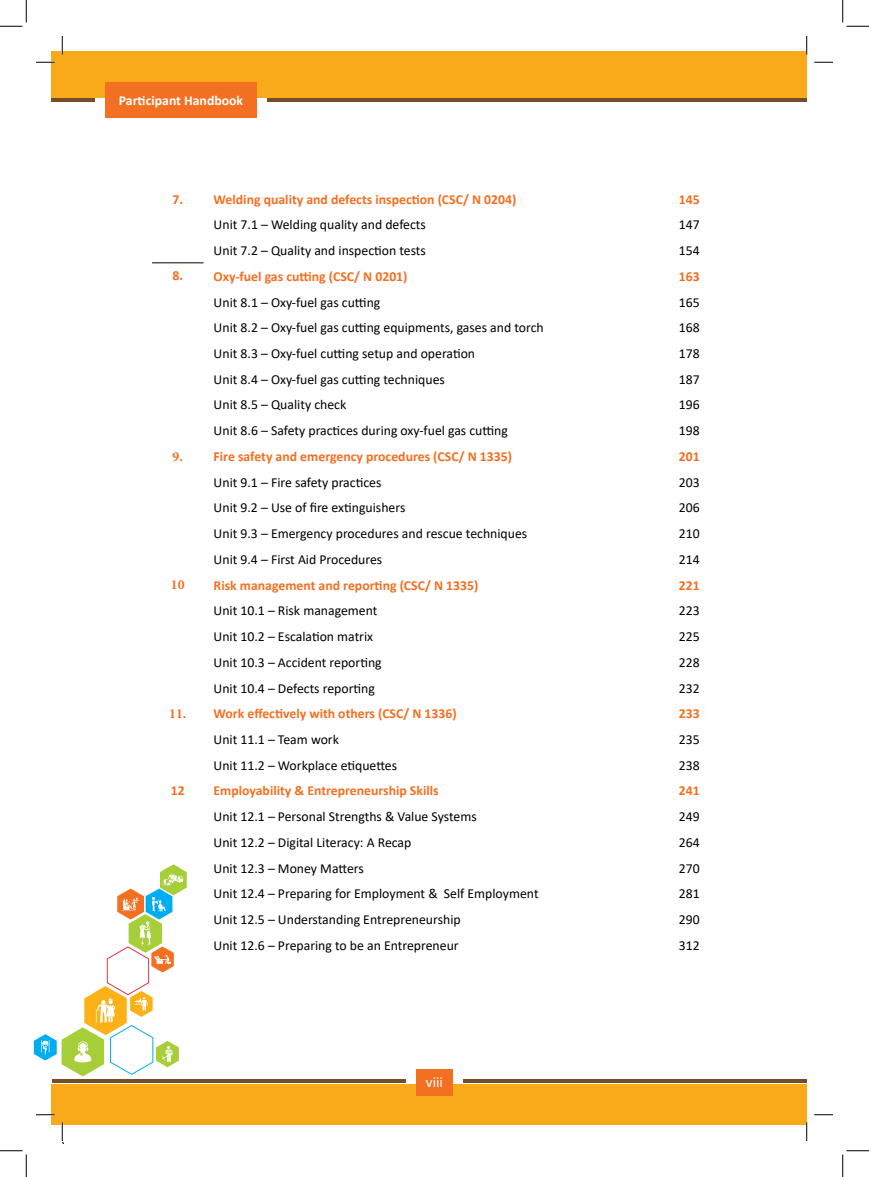
<style>
.page{position:relative;width:869px;height:1177px;background:#fff}
.page>*{position:absolute;margin:0;border:0;box-sizing:border-box;transform-origin:0 0}
.t1{font:15px "Calibri";color:#fff}
.t2{font:13.75px "Calibri";color:#000}
.t3{font:700 13.75px "Calibri";color:#f36f21}
.t4{font:700 13.75px "Calibri";color:#fff}
.t5{font:700 13.75px "Minion Pro";color:#f36f21}
.s1{font-family:"Minion Pro"}
</style>
<div class="page">
<hr style="left:152px;top:263px;width:51px;height:1px;background:#000">
<svg style="left:34px;top:864px;width:153px;height:212px"></svg>
<div style="left:52px;top:1084px;width:754px;height:41px;background:#f8aa1b"></div>
<hr style="left:52px;top:1079px;width:353px;height:3px;background:#754d29">
<div style="left:416px;top:1069px;width:36px;height:26px;background:#f36f21"></div>
<hr style="left:463px;top:1079px;width:343px;height:3px;background:#754d29">
<div style="left:52px;top:52px;width:754px;height:46px;background:#f8aa1b"></div>
<hr style="left:52px;top:98px;width:43px;height:4px;background:#754d29">
<div style="left:105px;top:82px;width:152px;height:36px;background:#f36f21"></div>
<hr style="left:267px;top:98px;width:539px;height:4px;background:#754d29">
<svg style="left:36px;top:61px;width:19px;height:2px"></svg>
<svg style="left:814px;top:61px;width:19px;height:2px"></svg>
<svg style="left:36px;top:1114px;width:19px;height:1px"></svg>
<svg style="left:814px;top:1114px;width:19px;height:1px"></svg>
<svg style="left:61px;top:36px;width:2px;height:19px"></svg>
<svg style="left:61px;top:1122px;width:4px;height:22px"></svg>
<svg style="left:806px;top:36px;width:1px;height:19px"></svg>
<svg style="left:806px;top:1122px;width:1px;height:19px"></svg>
<svg style="left:0;top:0;width:27px;height:27px"></svg>
<svg style="left:0;top:1150px;width:27px;height:27px"></svg>
<svg style="left:842px;top:0;width:27px;height:27px"></svg>
<svg style="left:842px;top:1150px;width:27px;height:27px"></svg>
<p class="t4" style="left:119px;top:91px;width:126px">Participant Handbook</p>
<p class="t3" style="left:172px;top:190px;width:345px">7. Welding quality and defects inspection (CSC/ N 0204)</p>
<p class="t3" style="left:679px;top:190px;width:22px">145</p>
<p class="t2" style="left:214px;top:215px;width:214px">Unit 7.1 – Welding quality and defects</p>
<p class="t2" style="left:679px;top:215px;width:22px">147</p>
<p class="t2" style="left:214px;top:241px;width:214px">Unit 7.2 – Quality and inspection tests</p>
<p class="t2" style="left:679px;top:241px;width:22px">154</p>
<p class="t3" style="left:172px;top:267px;width:237px">8. Oxy-fuel gas cutting (CSC/ N 0201)</p>
<p class="t3" style="left:679px;top:267px;width:22px">163</p>
<p class="t2" style="left:214px;top:292px;width:168px">Unit 8.1 – Oxy-fuel gas cutting</p>
<p class="t2" style="left:679px;top:292px;width:22px">165</p>
<p class="t2" style="left:214px;top:318px;width:331px">Unit 8.2 – Oxy-fuel gas cutting equipments, gases and torch</p>
<p class="t2" style="left:679px;top:318px;width:22px">168</p>
<p class="t2" style="left:214px;top:344px;width:263px">Unit 8.3 – Oxy-fuel cutting setup and operation</p>
<p class="t2" style="left:679px;top:344px;width:22px">178</p>
<p class="t2" style="left:214px;top:370px;width:233px">Unit 8.4 – Oxy-fuel gas cutting techniques</p>
<p class="t2" style="left:679px;top:370px;width:22px">187</p>
<p class="t2" style="left:214px;top:395px;width:134px">Unit 8.5 – Quality check</p>
<p class="t2" style="left:679px;top:395px;width:22px">196</p>
<p class="t2" style="left:214px;top:421px;width:296px">Unit 8.6 – Safety practices during oxy-fuel gas cutting</p>
<p class="t2" style="left:679px;top:421px;width:22px">198</p>
<p class="t3" style="left:173px;top:447px;width:341px"><span class="s1">9.</span> Fire safety and emergency procedures (CSC/ N 1335)</p>
<p class="t3" style="left:679px;top:447px;width:22px">201</p>
<p class="t2" style="left:214px;top:473px;width:169px">Unit 9.1 – Fire safety practices</p>
<p class="t2" style="left:679px;top:473px;width:22px">203</p>
<p class="t2" style="left:214px;top:498px;width:193px">Unit 9.2 – Use of fire extinguishers</p>
<p class="t2" style="left:679px;top:498px;width:22px">206</p>
<p class="t2" style="left:214px;top:524px;width:315px">Unit 9.3 – Emergency procedures and rescue techniques</p>
<p class="t2" style="left:679px;top:524px;width:22px">210</p>
<p class="t2" style="left:214px;top:550px;width:170px">Unit 9.4 – First Aid Procedures</p>
<p class="t2" style="left:679px;top:550px;width:22px">214</p>
<p class="t5" style="left:171px;top:575px;width:15px">10</p>
<p class="t3" style="left:214px;top:575px;width:266px">Risk management and reporting (CSC/ N 1335)</p>
<p class="t3" style="left:679px;top:575px;width:22px">221</p>
<p class="t2" style="left:214px;top:601px;width:165px">Unit 10.1 – Risk management</p>
<p class="t2" style="left:679px;top:601px;width:22px">223</p>
<p class="t2" style="left:214px;top:627px;width:161px">Unit 10.2 – Escalation matrix</p>
<p class="t2" style="left:679px;top:627px;width:22px">225</p>
<p class="t2" style="left:214px;top:653px;width:170px">Unit 10.3 – Accident reporting</p>
<p class="t2" style="left:679px;top:653px;width:22px">228</p>
<p class="t2" style="left:214px;top:678px;width:163px">Unit 10.4 – Defects reporting</p>
<p class="t2" style="left:679px;top:678px;width:22px">232</p>
<p class="t3" style="left:169px;top:704px;width:289px"><span class="s1">11.</span> Work effectively with others (CSC/ N 1336)</p>
<p class="t3" style="left:679px;top:704px;width:22px">233</p>
<p class="t2" style="left:213px;top:730px;width:127px">Unit 11.1 – Team work</p>
<p class="t2" style="left:679px;top:730px;width:22px">235</p>
<p class="t2" style="left:213px;top:756px;width:185px">Unit 11.2 – Workplace etiquettes</p>
<p class="t2" style="left:679px;top:756px;width:22px">238</p>
<p class="t3" style="left:171px;top:781px;width:15px">12</p>
<p class="t3" style="left:213px;top:781px;width:227px">Employability &amp; Entrepreneurship Skills</p>
<p class="t3" style="left:679px;top:781px;width:22px">241</p>
<p class="t2" style="left:213px;top:807px;width:265px">Unit 12.1 – Personal Strengths &amp; Value Systems</p>
<p class="t2" style="left:679px;top:807px;width:22px">249</p>
<p class="t2" style="left:213px;top:833px;width:199px">Unit 12.2 – Digital Literacy: A Recap</p>
<p class="t2" style="left:679px;top:833px;width:22px">264</p>
<p class="t2" style="left:213px;top:858px;width:152px">Unit 12.3 – Money Matters</p>
<p class="t2" style="left:679px;top:858px;width:22px">270</p>
<p class="t2" style="left:213px;top:884px;width:326px">Unit 12.4 – Preparing for Employment &amp; Self Employment</p>
<p class="t2" style="left:679px;top:884px;width:22px">281</p>
<p class="t2" style="left:213px;top:910px;width:249px">Unit 12.5 – Understanding Entrepreneurship</p>
<p class="t2" style="left:679px;top:910px;width:22px">290</p>
<p class="t2" style="left:213px;top:936px;width:247px">Unit 12.6 – Preparing to be an Entrepreneur</p>
<p class="t2" style="left:679px;top:936px;width:22px">312</p>
<p class="t1" style="left:426px;top:1071px;width:19px">viii</p>
</div>
